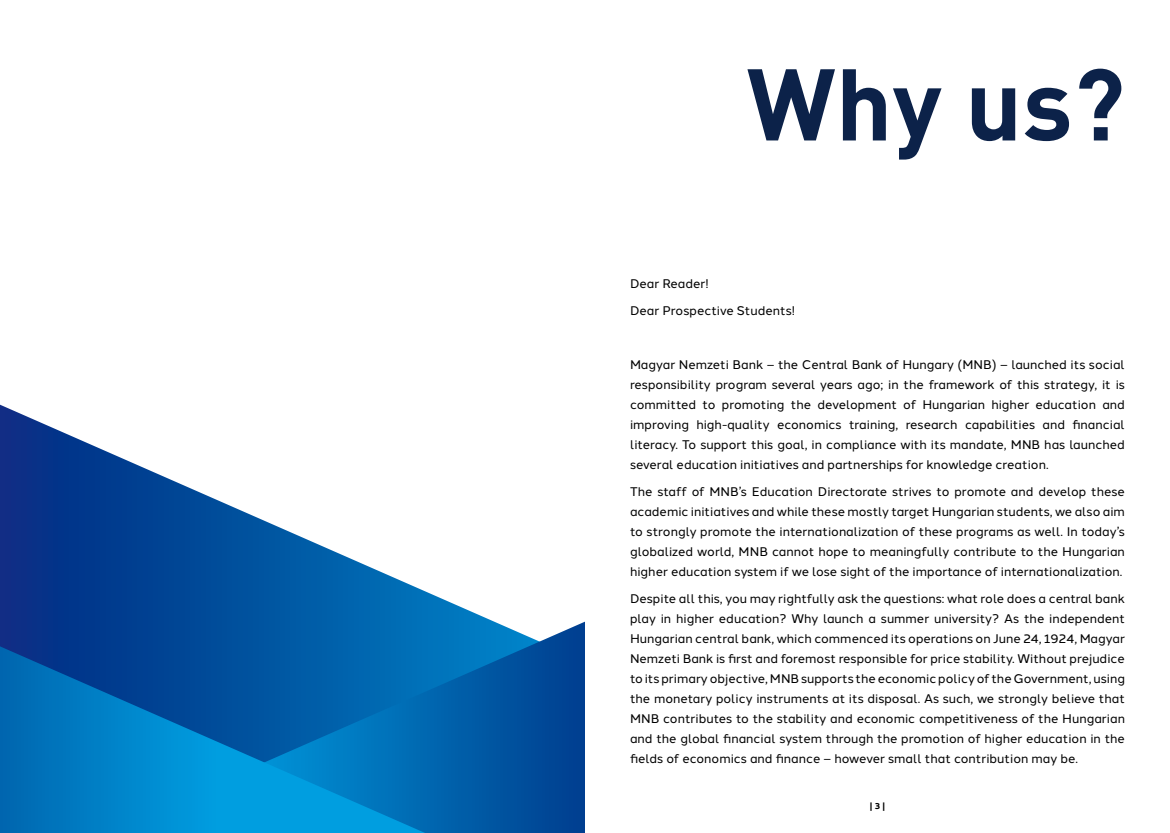
<style>
.page{position:relative;width:1170px;height:833px;background:#fff}
.page>*{position:absolute;margin:0;border:0;box-sizing:border-box;transform-origin:0 0}
.t1{font:700 100px "DIN Pro";color:#0c2249}
.t2{font:12.5px/20px "Halcom";color:#000;text-align:justify}
.t3{font:700 8.75px "Halcom";color:#000}
</style>
<div class="page">
<svg style="left:0;top:405px;width:493px;height:241px"></svg>
<svg style="left:103px;top:621px;width:482px;height:212px;background:#055ba5"></svg>
<svg style="left:0;top:646px;width:425px;height:187px;background:#0071b9"></svg>
<h1 class="t1" style="left:746px;top:38px;width:379px">Why us?</h1>
<p class="t2" style="left:630px;top:268px;width:166px;line-height:27.1px">Dear Reader!<br>Dear Prospective Students!</p>
<p class="t2" style="left:630px;top:353px;width:496px">Magyar Nemzeti Bank – the Central Bank of Hungary (MNB) – launched its social responsibility program several years ago; in the framework of this strategy, it is committed to promoting the development of Hungarian higher education and improving high-quality economics training, research capabilities and financial literacy. To support this goal, in compliance with its mandate, MNB has launched several education initiatives and partnerships for knowledge creation.</p>
<p class="t2" style="left:630px;top:480px;width:496px">The staff of MNB’s Education Directorate strives to promote and develop these academic initiatives and while these mostly target Hungarian students, we also aim to strongly promote the internationalization of these programs as well. In today’s globalized world, MNB cannot hope to meaningfully contribute to the Hungarian higher education system if we lose sight of the importance of internationalization.</p>
<p class="t2" style="left:630px;top:587px;width:496px">Despite all this, you may rightfully ask the questions: what role does a central bank play in higher education? Why launch a summer university? As the independent Hungarian central bank, which commenced its operations on June 24, 1924, Magyar Nemzeti Bank is first and foremost responsible for price stability. Without prejudice to its primary objective, MNB supports the economic policy of the Government, using the monetary policy instruments at its disposal. As such, we strongly believe that MNB contributes to the stability and economic competitiveness of the Hungarian and the global financial system through the promotion of higher education in the fields of economics and finance – however small that contribution may be.</p>
<p class="t3" style="left:869px;top:798px;width:17px">| 3 |</p>
</div>
